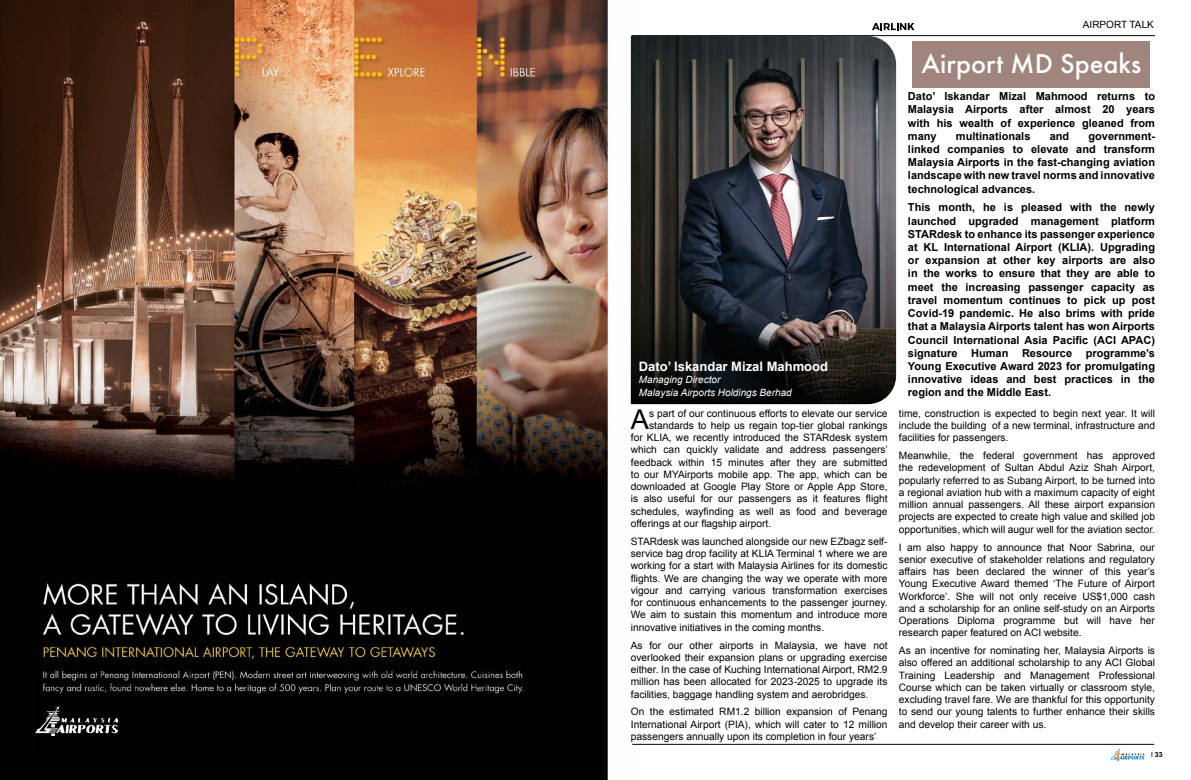
<style>
.page{position:relative;width:1191px;height:780px;background:#fff}
.page>*{position:absolute;margin:0;border:0;box-sizing:border-box;transform-origin:0 0}
.t1{font:27.3px "Arial";color:#000}
.t2{font:500 25px "Futura";color:#fff}
.t3{font:700 13px "Arial";color:#fff}
.t4{font:700 11px/13.2px "Arial";color:#000;text-align:justify}
.t5{font:10.2px/12.2px "Arial";color:#000;text-align:justify}
.t6{font:italic 10px/12.8px "Arial";color:#fff}
.t7{font:10px "Arial";color:#000}
.t8{font:700 7px "Arial";color:#000}
.s1{font-family:"Futura BT";font-weight:500;font-size:6.5px}
</style>
<div class="page">
<svg style="left:1110px;top:748px;width:34px;height:12px"></svg>
<hr style="left:632px;top:744px;width:522px;height:1px;background:#000">
<svg style="left:872px;top:23px;width:42px;height:7px"></svg>
<hr style="left:631px;top:35px;width:524px;height:1px;background:#000">
<img style="left:638px;top:36px;width:258px;height:368px">
<div style="left:912px;top:41px;width:238px;height:46px;background:#a0857e"></div>
<img style="left:0;top:0;width:638px;height:780px">
<div style="left:36px;top:702px;width:243px;height:51px;background:#000"></div>
<img style="left:36px;top:678px;width:81px;height:57px">
<p class="t3" style="left:639px;top:357px;width:191px">Dato’ Iskandar Mizal Mahmood</p>
<p class="t6" style="left:639px;top:373px;width:155px">Managing Director<br>Malaysia Airports Holdings Berhad</p>
<h1 class="t1" style="left:631px;top:401px;width:20px">A</h1>
<p class="t5" style="left:649px;top:407px;width:240px">s part of our continuous efforts to elevate our service</p>
<p class="t5" style="left:649px;top:419px;width:240px">standards to help us regain top-tier global rankings</p>
<p class="t5" style="left:631px;top:431px;width:258px">for KLIA, we recently introduced the STARdesk system</p>
<p class="t5" style="left:631px;top:444px;width:258px">which can quickly validate and address passengers’</p>
<p class="t5" style="left:631px;top:456px;width:258px">feedback within 15 minutes after they are submitted</p>
<p class="t5" style="left:631px;top:468px;width:258px">to our MYAirports mobile app. The app, which can be</p>
<p class="t5" style="left:631px;top:480px;width:258px">downloaded at Google Play Store or Apple App Store,</p>
<p class="t5" style="left:631px;top:493px;width:258px">is also useful for our passengers as it features flight</p>
<p class="t5" style="left:631px;top:505px;width:258px">schedules, wayfinding as well as food and beverage</p>
<p class="t5" style="left:631px;top:517px;width:142px">offerings at our flagship airport.</p>
<p class="t5" style="left:631px;top:535px;width:258px">STARdesk was launched alongside our new EZbagz self&shy;service bag drop facility at KLIA Terminal 1 where we are working for a start with Malaysia Airlines for its domestic flights. We are changing the way we operate with more vigour and carrying various transformation exercises for continuous enhancements to the passenger journey.<br>We aim to sustain this momentum and introduce more innovative initiatives in the coming months.</p>
<p class="t5" style="left:631px;top:639px;width:258px">As for our other airports in Malaysia, we have not overlooked their expansion plans or upgrading exercise either. In the case of Kuching International Airport, RM2.9 million has been allocated for 2023-2025 to upgrade its facilities, baggage handling system and aerobridges.</p>
<p class="t5" style="left:631px;top:705px;width:258px">On the estimated RM1.2 billion expansion of Penang International Airport (PIA), which will cater to 12 million passengers annually upon its completion in four years’</p>
<p class="t7" style="left:1083px;top:18px;width:72px">AIRPORT TALK</p>
<h2 class="t2" style="left:921px;top:47px;width:221px">Airport MD Speaks</h2>
<p class="t4" style="left:908px;top:90px;width:249px">Dato’ Iskandar Mizal Mahmood returns to Malaysia Airports after almost 20 years with his wealth of experience gleaned from many</p>
<p class="t4" style="left:956px;top:130px;width:76px">multinationals</p>
<p class="t4" style="left:1049px;top:130px;width:21px">and</p>
<p class="t4" style="left:908px;top:130px;width:249px;text-indent:180px">government&shy;linked companies to elevate and transform Malaysia Airports in the fast-changing aviation landscape with new travel norms and innovative technological advances.</p>
<p class="t4" style="left:908px;top:201px;width:249px">This month, he is pleased with the newly launched upgraded management platform STARdesk to enhance its passenger experience at KL International Airport (KLIA). Upgrading or expansion at other key airports are also in the works to ensure that they are able to meet the increasing passenger capacity as travel momentum continues to pick up post Covid-19 pandemic. He also brims with pride that a Malaysia Airports talent has won Airports Council International Asia Pacific (ACI APAC) signature Human Resource programme’s Young Executive Award 2023 for promulgating innovative ideas and best practices in the region and the Middle East.</p>
<p class="t5" style="left:899px;top:407px;width:258px">time, construction is expected to begin next year. It will include the building of a new terminal, infrastructure and facilities for passengers.</p>
<p class="t5" style="left:899px;top:449px;width:258px">Meanwhile, the federal government has approved the redevelopment of Sultan Abdul Aziz Shah Airport, popularly referred to as Subang Airport, to be turned into a regional aviation hub with a maximum capacity of eight million annual passengers. All these airport expansion projects are expected to create high value and skilled job opportunities, which will augur well for the aviation sector.</p>
<p class="t5" style="left:899px;top:541px;width:258px">I am also happy to announce that Noor Sabrina, our senior executive of stakeholder relations and regulatory affairs has been declared the winner of this year’s Young Executive Award themed ‘The Future of Airport Workforce’. She will not only receive US$1,000 cash and a scholarship for an online self-study on an Airports Operations Diploma programme but will have her research paper featured on ACI website.</p>
<p class="t5" style="left:899px;top:644px;width:258px">As an incentive for nominating her, Malaysia Airports is also offered an additional scholarship to any ACI Global Training Leadership and Management Professional Course which can be taken virtually or classroom style, excluding travel fare. We are thankful for this opportunity to send our young talents to further enhance their skills and develop their career with us.</p>
<p class="t8" style="left:1151px;top:749px;width:13px"><span class="s1">l</span> 33</p>
</div>
